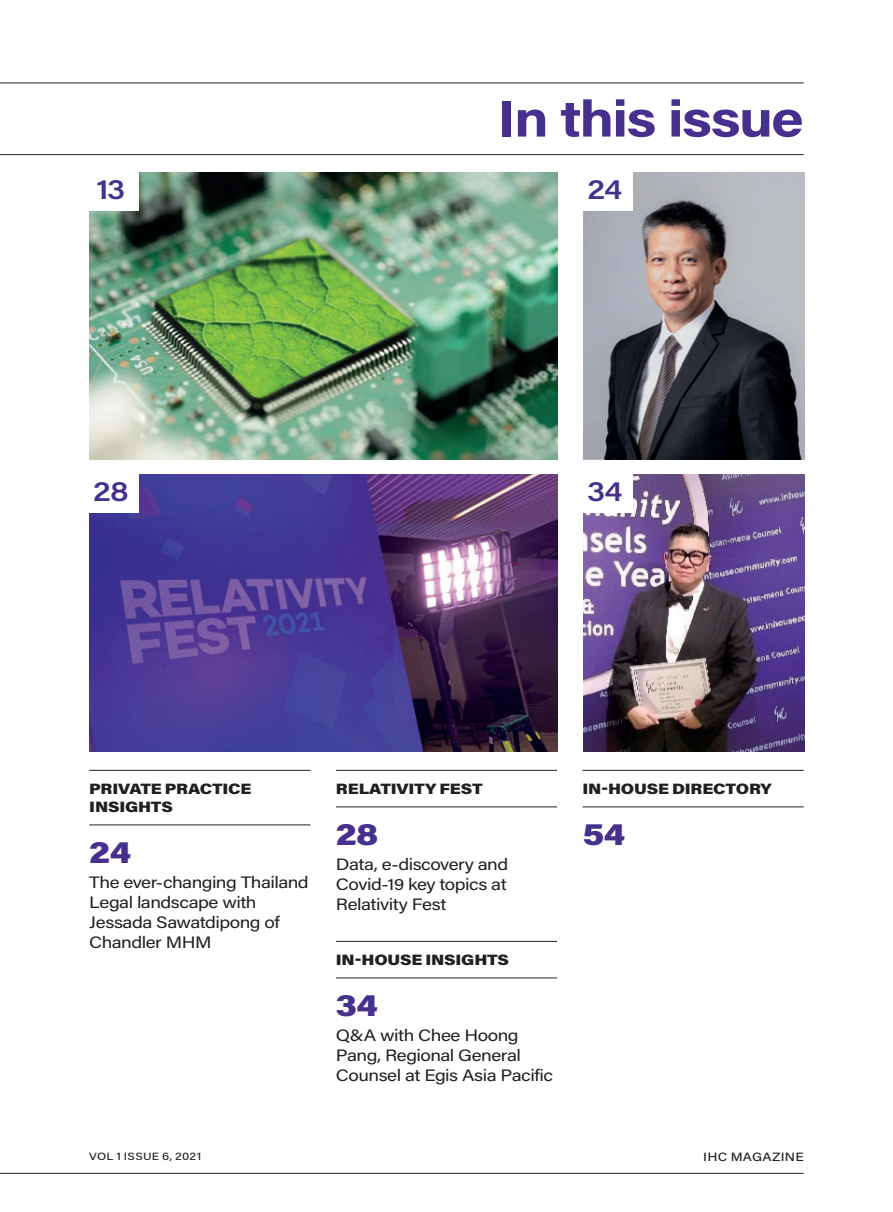
<style>
.page{position:relative;width:893px;height:1212px;background:#fff}
.page>*{position:absolute;margin:0;border:0;box-sizing:border-box;transform-origin:0 0}
.Heading_1{font:700 51px "Acumin Pro";letter-spacing:-.035em;color:#45318d;scale:1.15 1}
.TOC_Page_Number{font:900 30px "Acumin Pro";letter-spacing:-.02em;color:#45318d;scale:1.15 1}
.TOC_Page_Number-2{font:600 27px "Acumin Pro";letter-spacing:-.03em;color:#45318d;scale:1.15 1}
.TOC_Article_name{font:16.5px/19.8px "Acumin Pro";letter-spacing:-.025em;color:#231f20;scale:1.15 1}
.TOC_Section{font:900 15px "Acumin Pro";letter-spacing:-.015em;color:#231f20;scale:1.15 1}
.t1{font:500 12px "Acumin Pro";letter-spacing:.015em;color:#231f20;scale:1.15 1}
.t2{font:500 10.5px "Acumin Pro";letter-spacing:.02em;color:#231f20;scale:1.15 1}
</style>
<div class="page">
<hr style="left:0;top:1173px;width:804px;height:1px;background:#231f20">
<hr style="left:0;top:154px;width:804px;height:1px;background:#231f20">
<hr style="left:336px;top:977px;width:221px;height:1px;background:#231f20">
<hr style="left:336px;top:941px;width:221px;height:1px;background:#231f20">
<hr style="left:336px;top:806px;width:221px;height:1px;background:#231f20">
<hr style="left:336px;top:770px;width:221px;height:1px;background:#231f20">
<hr style="left:89px;top:824px;width:221px;height:1px;background:#231f20">
<hr style="left:89px;top:770px;width:221px;height:1px;background:#231f20">
<hr style="left:583px;top:806px;width:221px;height:1px;background:#231f20">
<hr style="left:583px;top:770px;width:221px;height:1px;background:#231f20">
<img style="left:583px;top:172px;width:221px;height:287px">
<img style="left:89px;top:172px;width:468px;height:287px">
<img style="left:89px;top:475px;width:468px;height:277px">
<img style="left:583px;top:475px;width:221px;height:277px">
<div style="left:582px;top:171px;width:50px;height:39px;background:#fff"></div>
<div style="left:88px;top:171px;width:50px;height:39px;background:#fff"></div>
<div style="left:88px;top:473px;width:50px;height:40px;background:#fff"></div>
<div style="left:582px;top:473px;width:50px;height:40px;background:#fff"></div>
<hr style="left:0;top:83px;width:804px;height:1px;background:#231f20">
<p class="Heading_1" style="left:498px;top:83px;width:268px">In this issue</p>
<p class="TOC_Page_Number-2" style="left:96px;top:171px;width:27px">13</p>
<p class="TOC_Page_Number-2" style="left:588px;top:171px;width:32px">24</p>
<p class="TOC_Page_Number-2" style="left:93px;top:473px;width:33px">28</p>
<p class="TOC_Page_Number-2" style="left:587px;top:473px;width:32px">34</p>
<p class="TOC_Section" style="left:89px;top:778px;width:143px">PRIVATE PRACTICE</p>
<p class="TOC_Section" style="left:336px;top:778px;width:129px">RELATIVITY FEST</p>
<p class="TOC_Section" style="left:89px;top:796px;width:74px">INSIGHTS</p>
<p class="TOC_Page_Number" style="left:89px;top:831px;width:38px">24</p>
<p class="TOC_Article_name" style="left:89px;top:872px;width:192px">The ever-changing Thailand<br>Legal landscape with<br>Jessada Sawatdipong of<br>Chandler MHM</p>
<p class="TOC_Page_Number" style="left:336px;top:813px;width:39px">28</p>
<p class="TOC_Article_name" style="left:336px;top:854px;width:151px;text-align:justify">Data, e-discovery and Covid-19 key topics at Relativity Fest</p>
<p class="TOC_Section" style="left:336px;top:949px;width:152px">IN-HOUSE INSIGHTS</p>
<p class="TOC_Page_Number" style="left:336px;top:984px;width:38px">34</p>
<p class="TOC_Article_name" style="left:336px;top:1025px;width:190px">Q&amp;A with Chee Hoong<br>Pang, Regional General<br>Counsel at Egis Asia Pacific</p>
<p class="TOC_Section" style="left:583px;top:778px;width:166px">IN-HOUSE DIRECTORY</p>
<p class="TOC_Page_Number" style="left:583px;top:813px;width:39px">54</p>
<p class="t2" style="left:89px;top:1149px;width:99px">VOL 1 ISSUE 6, 2021</p>
<p class="t1" style="left:703px;top:1149px;width:89px">IHC MAGAZINE</p>
</div>
